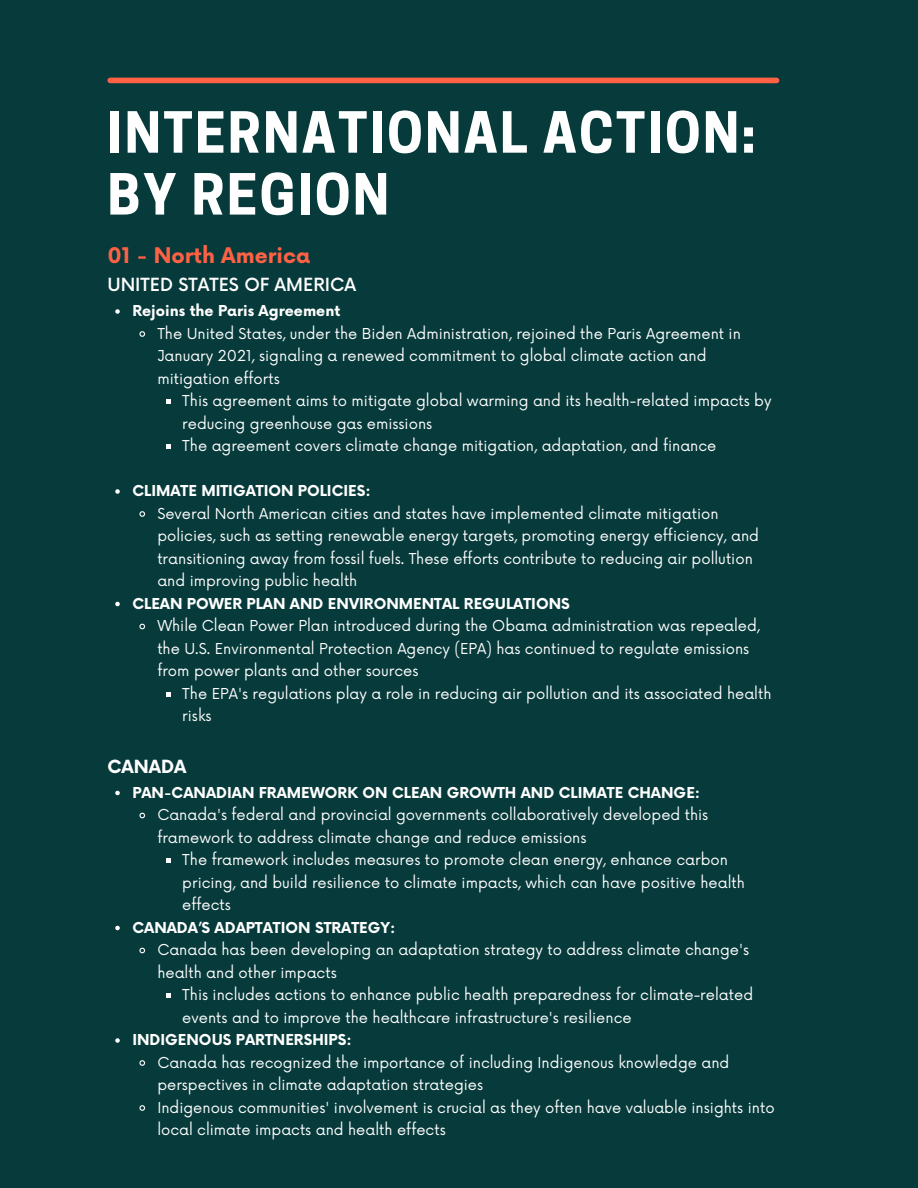
<style>
.page{position:relative;width:918px;height:1188px;background:#073a3b}
.page>*{position:absolute;margin:0;border:0;box-sizing:border-box;transform-origin:0 0}
.t1{font:700 53.25px/61.8px "Cooper Hewitt";letter-spacing:.04em;color:#fff}
.t2{font:700 21px "Now";color:#ff6145}
.t3{font:500 17.7px "Now";color:#fff}
.t4{font:700 17.7px "Now";color:#fff}
.t5{font:14.7px/22.5px "Now";color:#fff}
.t6{font:700 14.7px "Now";color:#fff}
</style>
<div class="page">
<div style="left:110px;top:78px;width:667px;height:5px;background:#ff6145"></div>
<svg style="left:115px;top:309px;width:5px;height:5px"></svg>
<svg style="left:139px;top:331px;width:6px;height:6px"></svg>
<svg style="left:166px;top:399px;width:4px;height:5px"></svg>
<svg style="left:166px;top:444px;width:4px;height:5px"></svg>
<svg style="left:115px;top:489px;width:5px;height:5px"></svg>
<svg style="left:139px;top:511px;width:6px;height:6px"></svg>
<svg style="left:115px;top:602px;width:5px;height:4px"></svg>
<svg style="left:139px;top:623px;width:7px;height:7px"></svg>
<svg style="left:166px;top:692px;width:4px;height:4px"></svg>
<svg style="left:115px;top:791px;width:5px;height:4px"></svg>
<svg style="left:139px;top:812px;width:7px;height:7px"></svg>
<svg style="left:166px;top:858px;width:4px;height:5px"></svg>
<svg style="left:115px;top:926px;width:5px;height:4px"></svg>
<svg style="left:139px;top:947px;width:7px;height:7px"></svg>
<svg style="left:166px;top:993px;width:4px;height:5px"></svg>
<svg style="left:115px;top:1038px;width:5px;height:5px"></svg>
<svg style="left:139px;top:1060px;width:6px;height:6px"></svg>
<svg style="left:139px;top:1105px;width:6px;height:6px"></svg>
<p class="t1" style="left:107px;top:108px;width:650px">INTERNATIONAL ACTION:<br>BY REGION</p>
<p class="t2" style="left:107px;top:244px;width:204px">01 - North America</p>
<p class="t3" style="left:107px;top:275px;width:250px">UNITED STATES OF AMERICA</p>
<p class="t6" style="left:132px;top:303px;width:210px">Rejoins the Paris Agreement</p>
<p class="t5" style="left:157px;top:323px;width:585px">The United States, under the Biden Administration, rejoined the Paris Agreement in<br>January 2021, signaling a renewed commitment to global climate action and mitigation efforts</p>
<p class="t5" style="left:182px;top:390px;width:591px">This agreement aims to mitigate global warming and its health-related impacts by reducing greenhouse gas emissions</p>
<p class="t5" style="left:182px;top:435px;width:536px">The agreement covers climate change mitigation, adaptation, and finance</p>
<p class="t6" style="left:132px;top:483px;width:240px">CLIMATE MITIGATION POLICIES:</p>
<p class="t5" style="left:157px;top:503px;width:603px">Several North American cities and states have implemented climate mitigation policies, such as setting renewable energy targets, promoting energy efficiency, and transitioning away from fossil fuels. These efforts contribute to reducing air pollution and improving public health</p>
<p class="t6" style="left:132px;top:595px;width:439px">CLEAN POWER PLAN AND ENVIRONMENTAL REGULATIONS</p>
<p class="t5" style="left:157px;top:615px;width:604px">While Clean Power Plan introduced during the Obama administration was repealed, the U.S. Environmental Protection Agency (EPA) has continued to regulate emissions from power plants and other sources</p>
<p class="t5" style="left:182px;top:683px;width:591px">The EPA's regulations play a role in reducing air pollution and its associated health risks</p>
<p class="t4" style="left:107px;top:757px;width:81px">CANADA</p>
<p class="t6" style="left:132px;top:784px;width:569px">PAN-CANADIAN FRAMEWORK ON CLEAN GROWTH AND CLIMATE CHANGE:</p>
<p class="t5" style="left:157px;top:804px;width:553px">Canada's federal and provincial governments collaboratively developed this framework to address climate change and reduce emissions</p>
<p class="t5" style="left:182px;top:849px;width:564px">The framework includes measures to promote clean energy, enhance carbon pricing, and build resilience to climate impacts, which can have positive health effects</p>
<p class="t6" style="left:132px;top:919px;width:265px">CANADA’S ADAPTATION STRATEGY:</p>
<p class="t5" style="left:157px;top:939px;width:593px">Canada has been developing an adaptation strategy to address climate change's health and other impacts</p>
<p class="t5" style="left:182px;top:984px;width:572px">This includes actions to enhance public health preparedness for climate-related events and to improve the healthcare infrastructure's resilience</p>
<p class="t6" style="left:132px;top:1032px;width:221px">INDIGENOUS PARTNERSHIPS:</p>
<p class="t5" style="left:157px;top:1052px;width:574px">Canada has recognized the importance of including Indigenous knowledge and perspectives in climate adaptation strategies</p>
<p class="t5" style="left:157px;top:1097px;width:619px">Indigenous communities' involvement is crucial as they often have valuable insights into local climate impacts and health effects</p>
</div>
